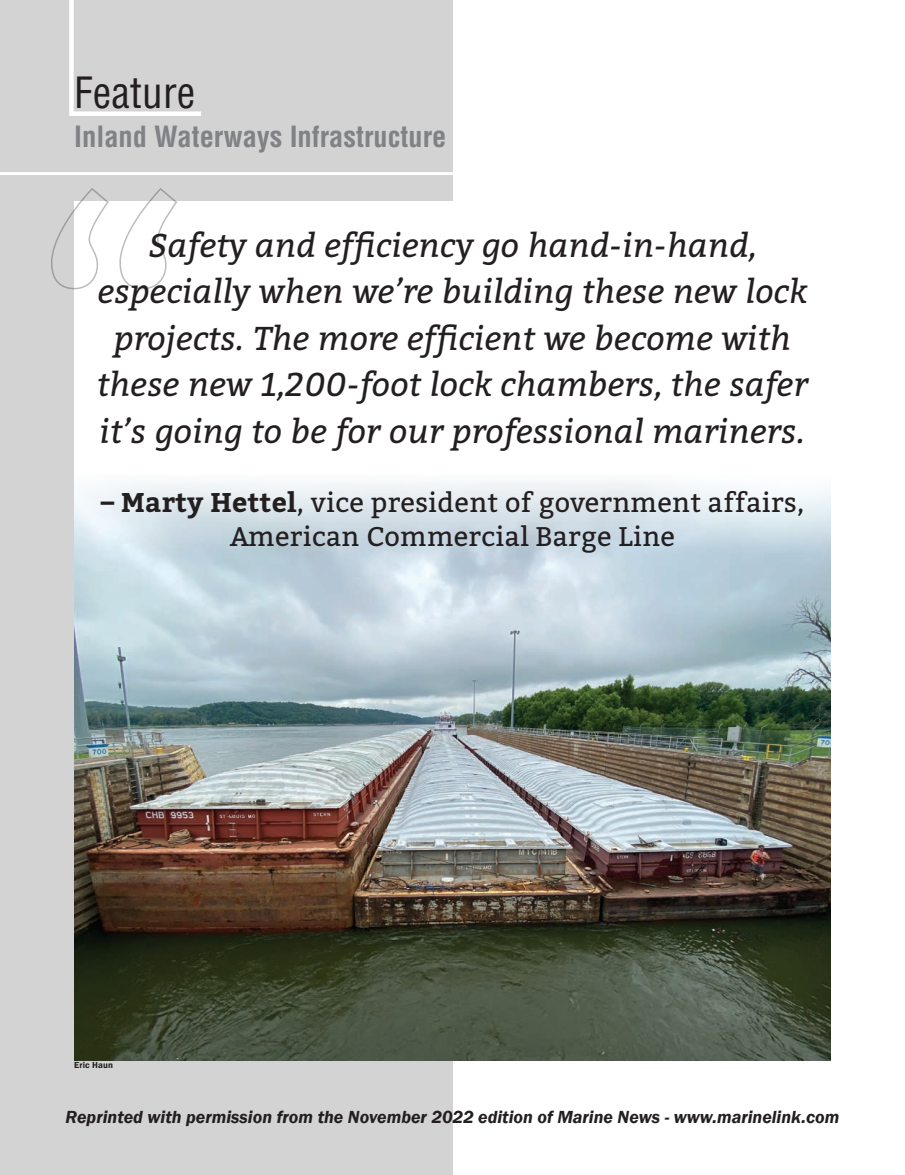
<style>
.page{position:relative;width:905px;height:1175px;background:#fff}
.page>*{position:absolute;margin:0;border:0;box-sizing:border-box;transform-origin:0 0}
.t1{font:condensed 42px "Helvetica";color:#231f20}
.t2{font:italic 33px/46.5px "Bitter";letter-spacing:.01em;color:#231f20;text-align:center}
.t3{font:700 condensed 28.5px "Helvetica";color:#808285}
.t4{font:27px/34.5px "Bitter";letter-spacing:.01em;color:#231f20;text-align:center}
.t5{font:italic 600 18px "Franklin Gothic";color:#231f20}
.t6{font:600 9px "Franklin Gothic";letter-spacing:.01em;color:#231f20}
.s1{font-weight:700}
</style>
<div class="page">
<div style="left:0;top:0;width:452px;height:1174px;background:#d3d3d3"></div>
<div style="left:74px;top:201px;width:756px;height:375px;background:#fff"></div>
<svg style="left:69px;top:0;width:132px;height:116px"></svg>
<hr style="left:0;top:172px;width:819px;height:3px;background:#fff">
<img style="left:74px;top:482px;width:756px;height:578px">
<svg style="left:51px;top:188px;width:126px;height:102px"></svg>
<p class="t1" style="left:74px;top:66px;width:123px">Feature</p>
<p class="t3" style="left:74px;top:118px;width:374px">Inland Waterways Infrastructure</p>
<p class="t2" style="left:97px;top:221px;width:712px">Safety and efficiency go hand-in-hand, especially when we’re building these new lock projects. The more efficient we become with these new 1,200-foot lock chambers, the safer it’s going to be for our professional mariners.</p>
<p class="t4" style="left:101px;top:484px;width:704px"><span class="s1">– Marty Hettel</span>, vice president of government affairs,<br>American Commercial Barge Line</p>
<p class="t6" style="left:74px;top:1059px;width:40px">Eric Haun</p>
<p class="t5" style="left:66px;top:1105px;width:775px">Reprinted with permission from the November 2022 edition of Marine News - www.marinelink.com</p>
</div>
